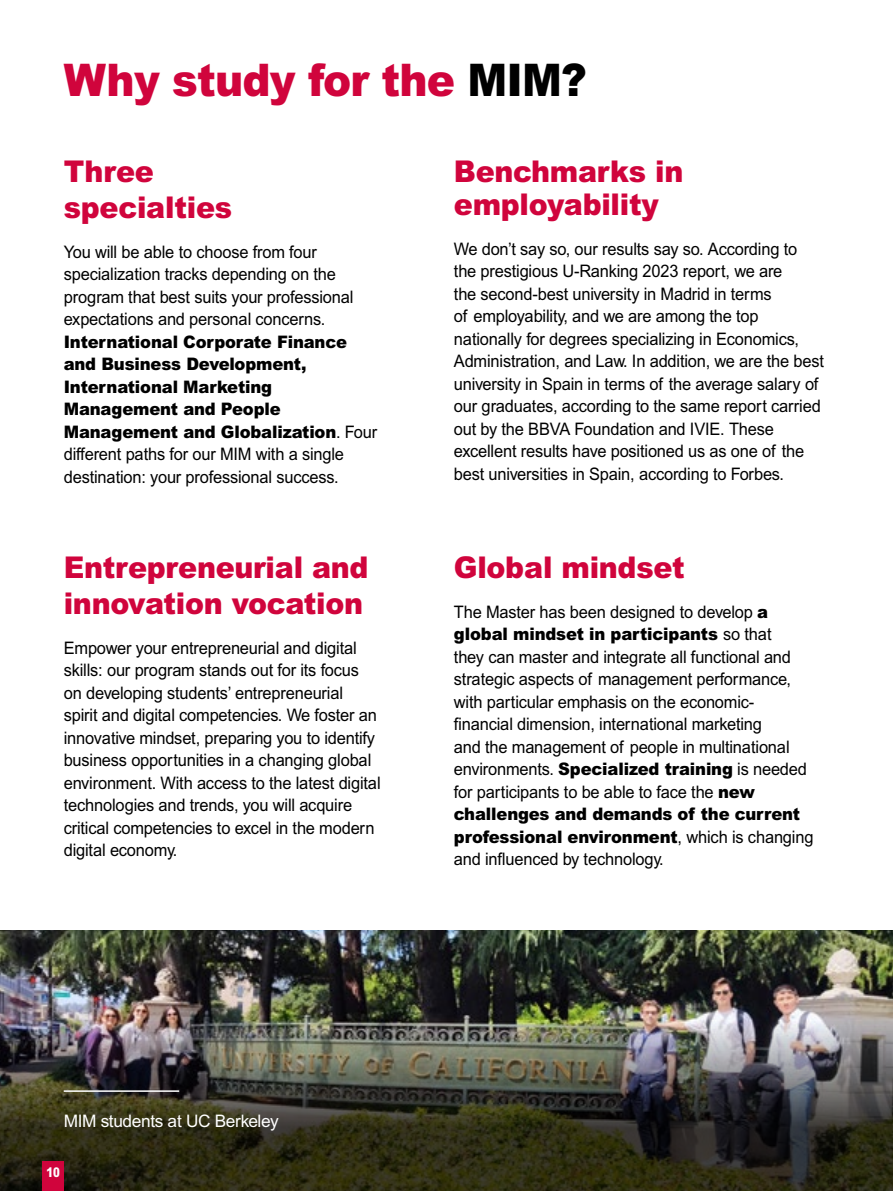
<style>
.page{position:relative;width:893px;height:1191px;background:#fff}
.page>*{position:absolute;margin:0;border:0;box-sizing:border-box;transform-origin:0 0}
.t1{font:900 45px "Arial MT Pro";letter-spacing:-.02em;color:#d0043c;scale:.94 1}
.t2{font:900 30px/36px "Arial MT Pro";letter-spacing:-.01em;color:#d0043c;scale:.95 1}
.t3{font:17.25px/22.5px "Arial MT Pro";letter-spacing:-.01em;color:#000;scale:.95 1}
.t4{font:900 17.25px/22.5px "Arial MT Pro";letter-spacing:-.01em;color:#000;scale:.95 1}
.t5{font:17.25px "Arial MT Pro";letter-spacing:-.02em;color:#fff}
.t6{font:800 condensed 13.5px "Arial MT Pro";color:#fff}
.s1{color:#000}
.s2{font-weight:400}
.s3{font-weight:900}
</style>
<div class="page">
<img style="left:0;top:930px;width:893px;height:90px">
<img style="left:0;top:1020px;width:893px;height:171px">
<hr style="left:64px;top:1090px;width:115px;height:1px;background:#fff">
<div style="left:43px;top:1161px;width:21px;height:30px;background:#d0043c"></div>
<h1 class="t1" style="left:64px;top:52px;width:558px">Why study for the <span class="s1">MIM?</span></h1>
<h2 class="t2" style="left:64px;top:154px;width:179px">Three specialties</h2>
<p class="t3" style="left:64px;top:241px;width:306px">You will be able to choose from four specialization tracks depending on the program that best suits your professional expectations and personal concerns.</p>
<p class="t4" style="left:64px;top:330px;width:331px">International Corporate Finance and Business Development,<br>International Marketing<br>Management and People<br>Management and Globalization<span class="s2">. Four different paths for our MIM with a single destination: your professional success.</span></p>
<h2 class="t2" style="left:64px;top:550px;width:322px">Entrepreneurial and innovation vocation</h2>
<p class="t3" style="left:64px;top:637px;width:335px">Empower your entrepreneurial and digital skills: our program stands out for its focus on developing students’ entrepreneurial spirit and digital competencies. We foster an innovative mindset, preparing you to identify business opportunities in a changing global environment. With access to the latest digital technologies and trends, you will acquire critical competencies to excel in the modern digital economy.</p>
<h2 class="t2" style="left:454px;top:155px;width:243px;line-height:33px">Benchmarks in employability</h2>
<p class="t3" style="left:454px;top:238px;width:391px">We don’t say so, our results say so. According to<br>the prestigious U-Ranking 2023 report, we are<br>the second-best university in Madrid in terms<br>of employability, and we are among the top nationally for degrees specializing in Economics, Administration, and Law. In addition, we are the best university in Spain in terms of the average salary of our graduates, according to the same report carried out by the BBVA Foundation and IVIE. These excellent results have positioned us as one of the best universities in Spain, according to Forbes.</p>
<h2 class="t2" style="left:454px;top:550px;width:245px">Global mindset</h2>
<p class="t3" style="left:454px;top:601px;width:380px">The Master has been designed to develop <span class="s3">a global mindset in participants</span> so that<br>they can master and integrate all functional and strategic aspects of management performance, with particular emphasis on the economic&shy;financial dimension, international marketing<br>and the management of people in multinational environments. <span class="s3">Specialized training</span> is needed for participants to be able to face the <span class="s3">new challenges and demands of the current professional environment</span>, which is changing and influenced by technology.</p>
<p class="t5" style="left:64px;top:1111px;width:216px">MIM students at UC Berkeley</p>
<p class="t6" style="left:46px;top:1164px;width:15px">10</p>
</div>
